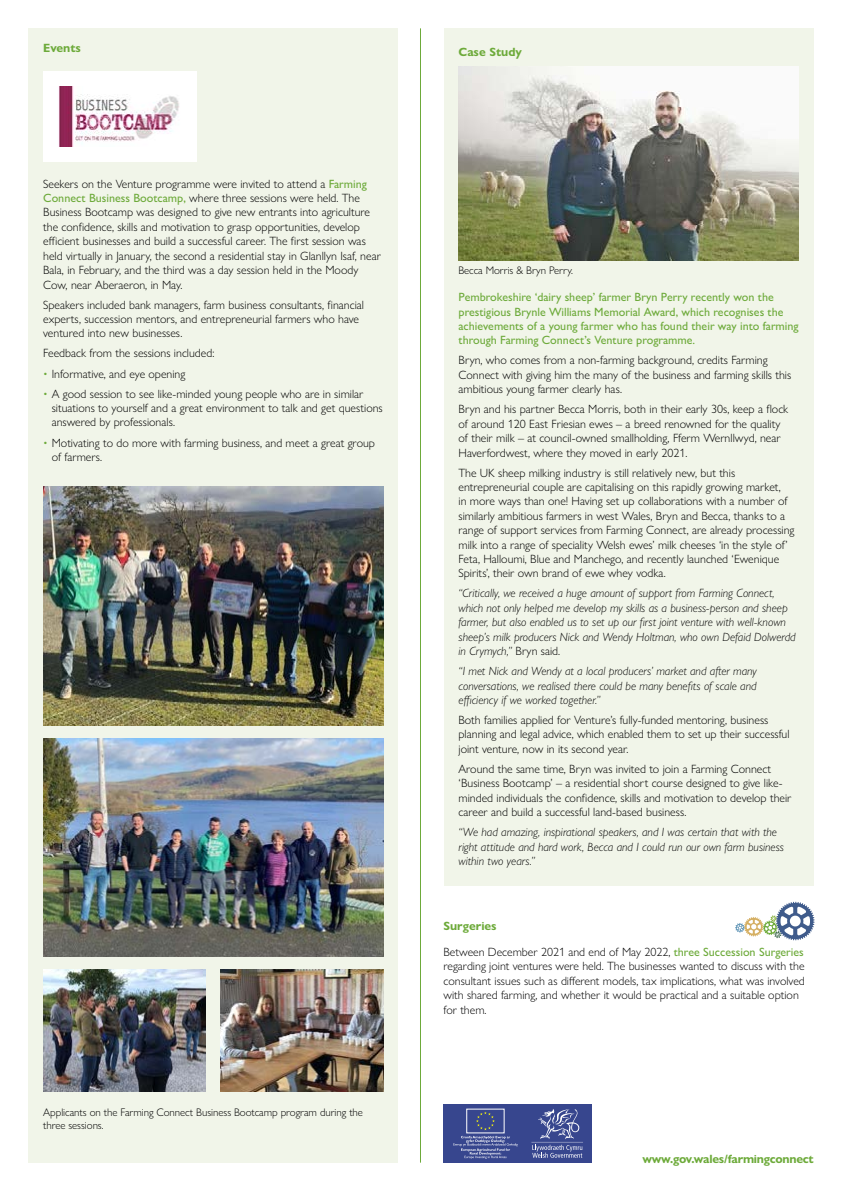
<style>
.page{position:relative;width:842px;height:1191px;background:#fff}
.page>*{position:absolute;margin:0;border:0;box-sizing:border-box;transform-origin:0 0}
.t1{font:300 12px/14.4px "Gill Sans Nova";color:#000}
.t2{font:italic 300 12px/14.4px "Gill Sans Nova";color:#000}
.t3{font:500 12px/14.4px "Gill Sans Nova";color:#6daa3a}
.t4{font:700 12px "Gill Sans Nova";letter-spacing:-.02em;color:#6daa3a}
.t5{font:700 12px "Gill Sans Nova";color:#6daa3a}
.t6{font:300 11px/13.2px "Gill Sans Nova";letter-spacing:-.005em;color:#000}
.s1{font-weight:500;color:#6daa3a}
.s2{color:#6daa3a}
.s3{font-style:normal}
.s4{font-weight:700;color:#6daa3a}
</style>
<div class="page">
<hr style="left:420px;top:28px;width:1px;height:1134px;background:#6daa3a">
<div style="left:444px;top:1104px;width:148px;height:58px;background:#37468e"></div>
<svg style="left:453px;top:1111px;width:65px;height:47px"></svg>
<svg style="left:531px;top:1109px;width:52px;height:48px"></svg>
<div style="left:28px;top:28px;width:370px;height:1134px;background:#f1f5e9"></div>
<div style="left:444px;top:28px;width:370px;height:857px;background:#f1f5e9"></div>
<svg style="left:735px;top:901px;width:79px;height:39px"></svg>
<img style="left:459px;top:67px;width:340px;height:193px">
<img style="left:43px;top:486px;width:340px;height:239px">
<img style="left:43px;top:738px;width:340px;height:218px">
<img style="left:43px;top:969px;width:163px;height:122px">
<img style="left:221px;top:969px;width:162px;height:122px">
<div style="left:43px;top:71px;width:153px;height:90px;background:#fff"></div>
<img style="left:59px;top:86px;width:120px;height:61px">
<p class="t4" style="left:43px;top:40px;width:39px">Events</p>
<p class="t5" style="left:459px;top:44px;width:65px">Case Study</p>
<p class="t1" style="left:43px;top:176px;width:339px">Seekers on the Venture programme were invited to attend a <span class="s1">Farming Connect Business Bootcamp,</span> where three sessions were held. The Business Bootcamp was designed to give new entrants into agriculture the confidence, skills and motivation to grasp opportunities, develop efficient businesses and build a successful career. The first session was held virtually in January, the second a residential stay in Glanllyn Isaf, near Bala, in February, and the third was a day session held in the Moody Cow, near Aberaeron, in May.</p>
<p class="t1" style="left:43px;top:297px;width:322px">Speakers included bank managers, farm business consultants, financial experts, succession mentors, and entrepreneurial farmers who have ventured into new businesses.</p>
<p class="t1" style="left:43px;top:346px;width:173px">Feedback from the sessions included:</p>
<p class="t1" style="left:43px;top:366px;width:144px"><span class="s2">•</span> Informative, and eye opening</p>
<p class="t1" style="left:52px;top:386px;width:333px;text-indent:-9px"><span class="s2">•</span> A good session to see like-minded young people who are in similar situations to yourself and a great environment to talk and get questions answered by professionals.</p>
<p class="t1" style="left:52px;top:435px;width:325px;text-indent:-9px"><span class="s2">•</span> Motivating to do more with farming business, and meet a great group of farmers.</p>
<p class="t6" style="left:43px;top:1105px;width:321px">Applicants on the Farming Connect Business Bootcamp program during the three sessions.</p>
<p class="t6" style="left:459px;top:264px;width:116px">Becca Morris &amp; Bryn Perry.</p>
<p class="t3" style="left:459px;top:290px;width:342px">Pembrokeshire ‘dairy sheep’ farmer Bryn Perry recently won the prestigious Brynle Williams Memorial Award, which recognises the achievements of a young farmer who has found their way into farming through Farming Connect’s Venture programme.</p>
<p class="t1" style="left:459px;top:353px;width:334px">Bryn, who comes from a non-farming background, credits Farming<br>Connect with giving him the many of the business and farming skills this ambitious young farmer clearly has.</p>
<p class="t1" style="left:459px;top:402px;width:331px">Bryn and his partner Becca Morris, both in their early 30s, keep a flock of around 120 East Friesian ewes – a breed renowned for the quality of their milk – at council-owned smallholding, Fferm Wernllwyd, near Haverfordwest, where they moved in early 2021.</p>
<p class="t1" style="left:459px;top:465px;width:337px">The UK sheep milking industry is still relatively new, but this entrepreneurial couple are capitalising on this rapidly growing market,<br>in more ways than one! Having set up collaborations with a number of similarly ambitious farmers in west Wales, Bryn and Becca, thanks to a range of support services from Farming Connect, are already processing milk into a range of speciality Welsh ewes’ milk cheeses ‘in the style of’ Feta, Halloumi, Blue and Manchego, and recently launched ‘Ewenique Spirits’, their own brand of ewe whey vodka.</p>
<p class="t2" style="left:459px;top:586px;width:339px">“Critically, we received a huge amount of support from Farming Connect, which not only helped me develop my skills as a business-person and sheep farmer, but also enabled us to set up our first joint venture with well-known sheep’s milk producers Nick and Wendy Holtman, who own Defaid Dolwerdd in Crymych,” <span class="s3">Bryn said.</span></p>
<p class="t2" style="left:459px;top:663px;width:300px;text-align:justify">“I met Nick and Wendy at a local producers’ market and after many conversations, we realised there could be many benefits of scale and efficiency if we worked together.”</p>
<p class="t1" style="left:459px;top:712px;width:333px">Both families applied for Venture’s fully-funded mentoring, business planning and legal advice, which enabled them to set up their successful joint venture, now in its second year.</p>
<p class="t1" style="left:459px;top:761px;width:334px">Around the same time, Bryn was invited to join a Farming Connect ‘Business Bootcamp’ – a residential short course designed to give like&shy;minded individuals the confidence, skills and motivation to develop their career and build a successful land-based business.</p>
<p class="t2" style="left:459px;top:824px;width:327px">“We had amazing, inspirational speakers, and I was certain that with the right attitude and hard work, Becca and I could run our own farm business within two years.”</p>
<p class="t1" style="left:443px;top:912px;width:362px;line-height:26.1px"><span class="s4">Surgeries<br></span>Between December 2021 and end of May 2022, <span class="s1">three Succession Surgeries</span></p>
<p class="t1" style="left:443px;top:959px;width:363px">regarding joint ventures were held. The businesses wanted to discuss with the consultant issues such as different models, tax implications, what was involved with shared farming, and whether it would be practical and a suitable option for them.</p>
<p class="t4" style="left:642px;top:1151px;width:173px">www.gov.wales/farmingconnect</p>
</div>
